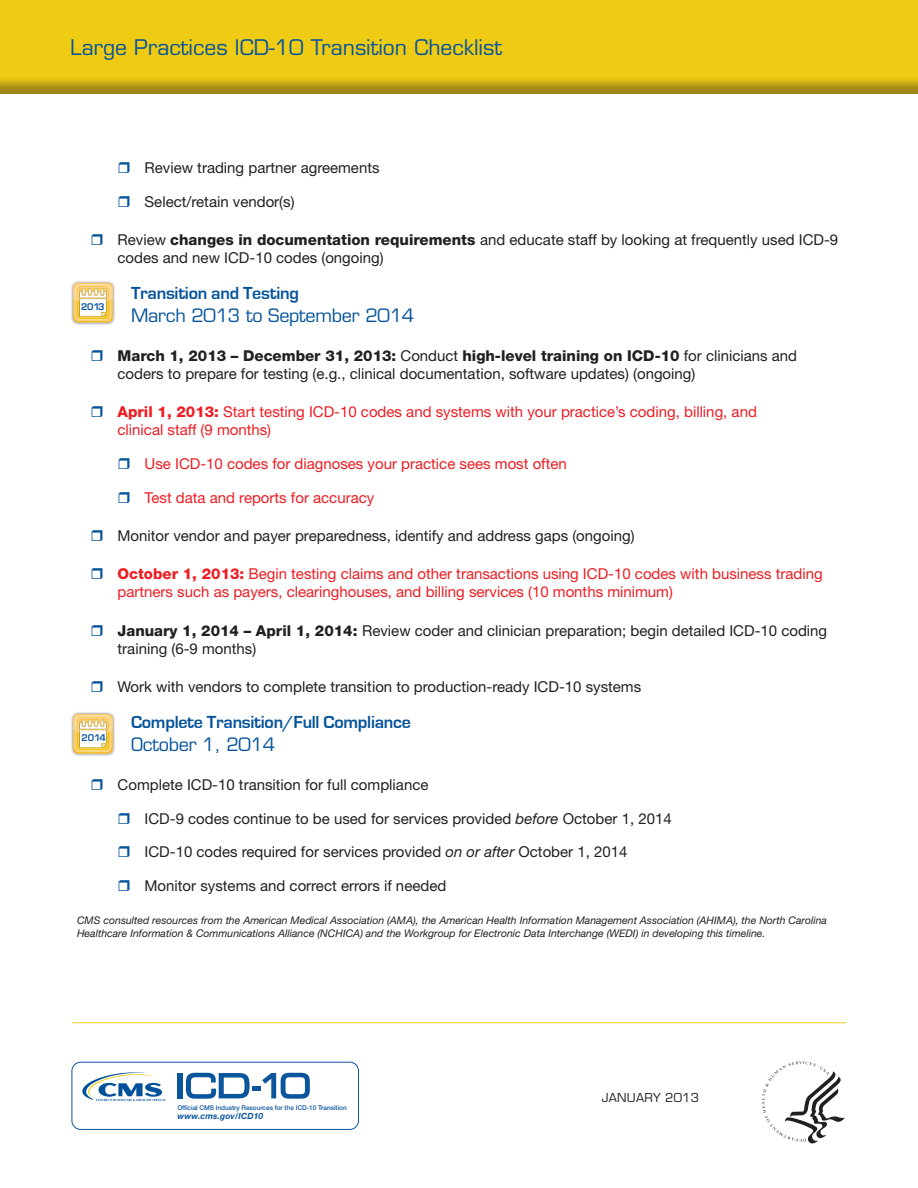
<style>
.page{position:relative;width:918px;height:1188px;background:#fff}
.page>*{position:absolute;margin:0;border:0;box-sizing:border-box;transform-origin:0 0}
.t1{font:21px "Eurostile";color:#07549c}
.t2{font:700 18px "Eurostile";letter-spacing:-.015em;color:#07549c}
.t3{font:18px "Eurostile";letter-spacing:-.015em;color:#07549c}
.t4{font:15px/18px "Helvetica Neue";color:#231f20}
.t5{font:15px/18px "Helvetica Neue";color:#ee1d23}
.t6{font:12px "Eurostile";letter-spacing:.02em;color:#231f20}
.t7{font:italic 10.5px/12.6px "Helvetica Neue";color:#231f20}
.t8{font:600 9px "Eurostile";letter-spacing:-.02em;color:#07549c}
.t9{font:italic 700 8.55px "Helvetica Neue";letter-spacing:.02em;color:#0b559d}
.t10{font:500 6.6px "Helvetica Neue";letter-spacing:-.005em;color:#0b559d}
.s1{font-weight:800}
.s2{font-style:italic}
</style>
<div class="page">
<svg style="left:0;top:0;width:918px;height:132px;background:#e5c413"></svg>
<div style="left:0;top:94px;width:918px;height:1094px;background:#fff"></div>
<hr style="left:72px;top:1022px;width:774px;height:1px;background:#efcc13">
<img style="left:71px;top:281px;width:44px;height:44px">
<img style="left:73px;top:299px;width:40px;height:23px">
<img style="left:73px;top:283px;width:40px;height:16px">
<img style="left:75px;top:284px;width:36px;height:37px">
<img style="left:79px;top:303px;width:28px;height:14px">
<img style="left:79px;top:288px;width:28px;height:15px">
<img style="left:71px;top:712px;width:44px;height:44px">
<img style="left:73px;top:730px;width:40px;height:24px">
<img style="left:73px;top:714px;width:40px;height:16px">
<img style="left:75px;top:715px;width:36px;height:37px">
<img style="left:79px;top:734px;width:28px;height:14px">
<img style="left:79px;top:719px;width:28px;height:15px">
<svg style="left:80px;top:720px;width:26px;height:27px"></svg>
<svg style="left:80px;top:289px;width:26px;height:27px"></svg>
<div style="left:178px;top:1073px;width:5px;height:25px;background:#0b559d"></div>
<svg style="left:82px;top:1072px;width:84px;height:29px"></svg>
<svg style="left:186px;top:1073px;width:124px;height:26px"></svg>
<div style="left:71px;top:1062px;width:288px;height:68px;border:1px solid #0b559d;border-radius:9px"></div>
<svg style="left:762px;top:1061px;width:83px;height:83px"></svg>
<h1 class="t1" style="left:70px;top:34px;width:433px">Large Practices ICD-10 Transition Checklist</h1>
<p class="t8" style="left:81px;top:301px;width:25px">2013</p>
<p class="t4" style="left:145px;top:159px;width:237px">Review trading partner agreements</p>
<p class="t4" style="left:145px;top:192px;width:152px">Select/retain vendor(s)</p>
<p class="t4" style="left:118px;top:231px;width:722px">Review <span class="s1">changes in documentation requirements</span> and educate staff by looking at frequently used ICD-9 codes and new ICD-10 codes (ongoing)</p>
<h2 class="t2" style="left:131px;top:283px;width:169px">Transition and Testing</h2>
<p class="t3" style="left:131px;top:305px;width:285px">March 2013 to September 2014</p>
<p class="t4" style="left:118px;top:347px;width:681px"><span class="s1">March 1, 2013 – December 31, 2013:</span> Conduct <span class="s1">high-level training on ICD-10</span> for clinicians and coders to prepare for testing (e.g., clinical documentation, software updates) (ongoing)</p>
<p class="t5" style="left:118px;top:403px;width:641px"><span class="s1">April 1, 2013:</span> Start testing ICD-10 codes and systems with your practice’s coding, billing, and clinical staff (9 months)</p>
<p class="t5" style="left:145px;top:455px;width:424px">Use ICD-10 codes for diagnoses your practice sees most often</p>
<p class="t5" style="left:145px;top:488px;width:231px">Test data and reports for accuracy</p>
<p class="t4" style="left:118px;top:527px;width:519px">Monitor vendor and payer preparedness, identify and address gaps (ongoing)</p>
<p class="t5" style="left:118px;top:565px;width:707px"><span class="s1">October 1, 2013:</span> Begin testing claims and other transactions using ICD-10 codes with business trading partners such as payers, clearinghouses, and billing services (10 months minimum)</p>
<p class="t4" style="left:118px;top:621px;width:711px"><span class="s1">January 1, 2014 – April 1, 2014:</span> Review coder and clinician preparation; begin detailed ICD-10 coding training (6-9 months)</p>
<p class="t4" style="left:118px;top:677px;width:525px">Work with vendors to complete transition to production-ready ICD-10 systems</p>
<h2 class="t2" style="left:131px;top:712px;width:281px">Complete Transition/Full Compliance</h2>
<p class="t8" style="left:82px;top:732px;width:26px">2014</p>
<p class="t3" style="left:131px;top:733px;width:146px">October 1, 2014</p>
<p class="t4" style="left:118px;top:775px;width:312px">Complete ICD-10 transition for full compliance</p>
<p class="t4" style="left:145px;top:809px;width:529px">ICD-9 codes continue to be used for services provided <span class="s2">before</span> October 1, 2014</p>
<p class="t4" style="left:145px;top:843px;width:484px">ICD-10 codes required for services provided <span class="s2">on or after</span> October 1, 2014</p>
<p class="t4" style="left:145px;top:877px;width:303px">Monitor systems and correct errors if needed</p>
<p class="t7" style="left:77px;top:914px;width:751px">CMS consulted resources from the American Medical Association (AMA), the American Health Information Management Association (AHIMA), the North Carolina<br>Healthcare Information &amp; Communications Alliance (NCHICA) and the Workgroup for Electronic Data Interchange (WEDI) in developing this timeline.</p>
<p class="t10" style="left:177px;top:1103px;width:171px">Official CMS Industry Resources for the ICD-10 Transition</p>
<p class="t9" style="left:178px;top:1111px;width:87px">www.cms.gov/ICD10</p>
<p class="t6" style="left:602px;top:1091px;width:99px">JANUARY 2013</p>
</div>
